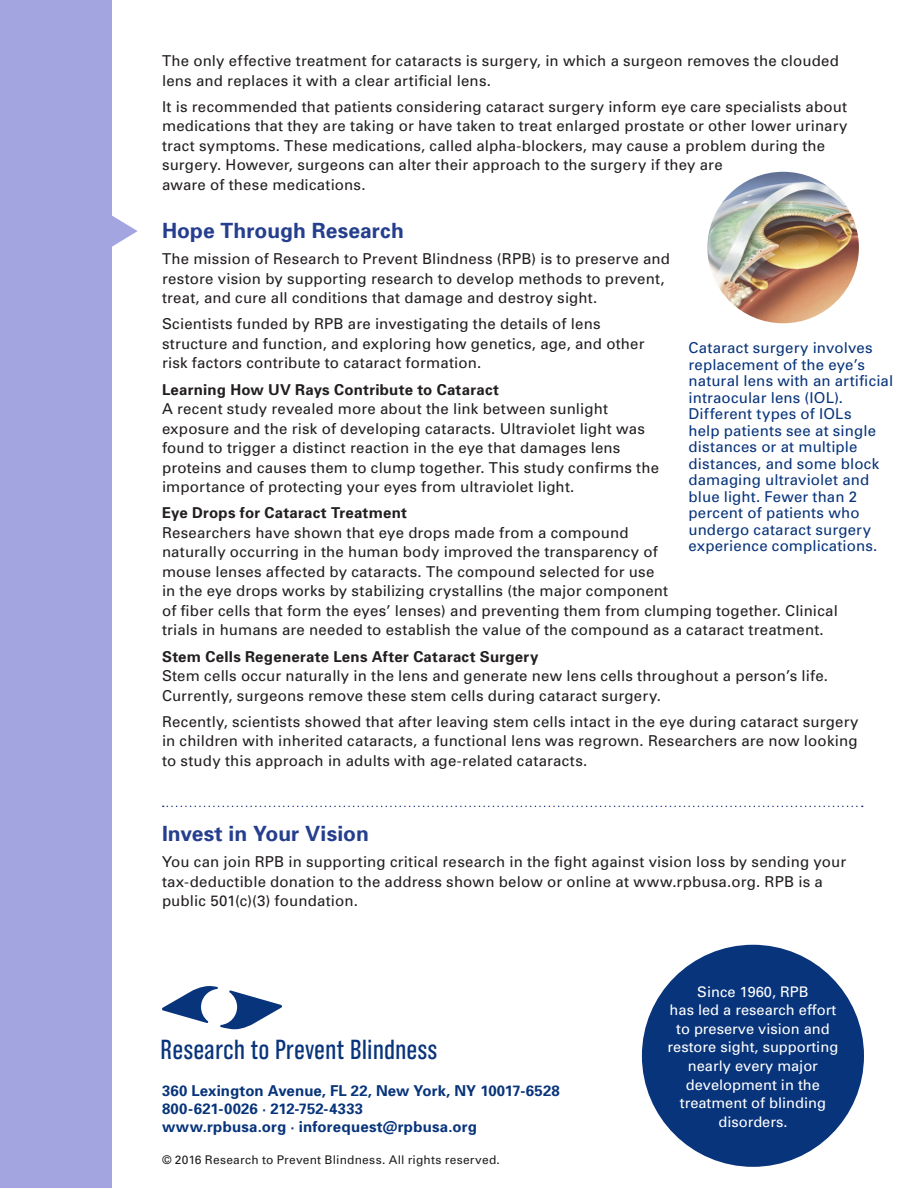
<style>
.page{position:relative;width:918px;height:1188px;background:#fff}
.page>*{position:absolute;margin:0;border:0;box-sizing:border-box;transform-origin:0 0}
.t1{font:27.6px "Grotzec Head Condensed";color:#08347b}
.t2{font:700 21px "Univers";letter-spacing:.005em;color:#253f8e}
.Body{font:15px/19.5px "Univers";letter-spacing:.01em;color:#231f20}
.Body-2{font:15px/16.5px "Univers";letter-spacing:.01em;color:#08347b}
.Resources_Bold{font:700 15px "Univers";letter-spacing:.02em;color:#231f20}
.t3{font:700 15px "Univers";letter-spacing:.01em;color:#08347b}
.t4{font:14.7px/18.6px "Univers";color:#fff;text-align:center}
.t5{font:12px "Univers";letter-spacing:.02em;color:#231f20}
</style>
<div class="page">
<svg style="left:163px;top:806px;width:700px;height:1px"></svg>
<svg style="left:162px;top:986px;width:120px;height:43px"></svg>
<div style="left:0;top:0;width:111px;height:1188px;background:#a2a5e0"></div>
<svg style="left:111px;top:215px;width:27px;height:33px"></svg>
<div style="left:642px;top:945px;width:222px;height:222px;background:#08347b;border-radius:50%"></div>
<img style="left:707px;top:172px;width:152px;height:151px;border-radius:76px">
<p class="Body" style="left:162px;top:51px;width:678px">The only effective treatment for cataracts is surgery, in which a surgeon removes the clouded lens and replaces it with a clear artificial lens.</p>
<p class="Body" style="left:162px;top:97px;width:687px">It is recommended that patients considering cataract surgery inform eye care specialists about medications that they are taking or have taken to treat enlarged prostate or other lower urinary tract symptoms. These medications, called alpha-blockers, may cause a problem during the surgery. However, surgeons can alter their approach to the surgery if they are<br>aware of these medications.</p>
<p class="t2" style="left:162px;top:217px;width:243px">Hope Through Research</p>
<p class="Body" style="left:162px;top:249px;width:510px">The mission of Research to Prevent Blindness (RPB) is to preserve and restore vision by supporting research to develop methods to prevent, treat, and cure all conditions that damage and destroy sight.</p>
<p class="Body" style="left:162px;top:314px;width:484px">Scientists funded by RPB are investigating the details of lens structure and function, and exploring how genetics, age, and other risk factors contribute to cataract formation.</p>
<p class="Resources_Bold" style="left:162px;top:380px;width:338px">Learning How UV Rays Contribute to Cataract</p>
<p class="Body" style="left:162px;top:399px;width:499px">A recent study revealed more about the link between sunlight exposure and the risk of developing cataracts. Ultraviolet light was found to trigger a distinct reaction in the eye that damages lens proteins and causes them to clump together. This study confirms the importance of protecting your eyes from ultraviolet light.</p>
<p class="Resources_Bold" style="left:162px;top:503px;width:247px">Eye Drops for Cataract Treatment</p>
<p class="Body" style="left:162px;top:523px;width:677px">Researchers have shown that eye drops made from a compound<br>naturally occurring in the human body improved the transparency of<br>mouse lenses affected by cataracts. The compound selected for use<br>in the eye drops works by stabilizing crystallins (the major component<br>of fiber cells that form the eyes’ lenses) and preventing them from clumping together. Clinical trials in humans are needed to establish the value of the compound as a cataract treatment.</p>
<p class="Resources_Bold" style="left:162px;top:647px;width:378px">Stem Cells Regenerate Lens After Cataract Surgery</p>
<p class="Body" style="left:162px;top:666px;width:668px">Stem cells occur naturally in the lens and generate new lens cells throughout a person’s life.<br>Currently, surgeons remove these stem cells during cataract surgery.</p>
<p class="Body" style="left:162px;top:712px;width:698px;text-align:justify">Recently, scientists showed that after leaving stem cells intact in the eye during cataract surgery in children with inherited cataracts, a functional lens was regrown. Researchers are now looking to study this approach in adults with age-related cataracts.</p>
<p class="Body-2" style="left:688px;top:340px;width:206px">Cataract surgery involves replacement of the eye’s natural lens with an artificial intraocular lens (IOL).<br>Different types of IOLs<br>help patients see at single distances or at multiple distances, and some block damaging ultraviolet and blue light. Fewer than 2 percent of patients who undergo cataract surgery experience complications.</p>
<p class="t2" style="left:162px;top:820px;width:208px">Invest in Your Vision</p>
<p class="Body" style="left:162px;top:852px;width:686px">You can join RPB in supporting critical research in the fight against vision loss by sending your tax-deductible donation to the address shown below or online at www.rpbusa.org. RPB is a public 501(c)(3) foundation.</p>
<h1 class="t1" style="left:160px;top:1034px;width:279px">Research to Prevent Blindness</h1>
<p class="t3" style="left:162px;top:1081px;width:399px">360 Lexington Avenue, FL 22, New York, NY 10017-6528</p>
<p class="t3" style="left:162px;top:1099px;width:203px">800-621-0026 · 212-752-4333</p>
<p class="t3" style="left:162px;top:1117px;width:316px">www.rpbusa.org · inforequest@rpbusa.org</p>
<p class="t5" style="left:162px;top:1152px;width:339px">© 2016 Research to Prevent Blindness. All rights reserved.</p>
<p class="t4" style="left:668px;top:982px;width:172px">Since 1960, RPB<br>has led a research effort to preserve vision and restore sight, supporting nearly every major development in the treatment of blinding disorders.</p>
</div>
